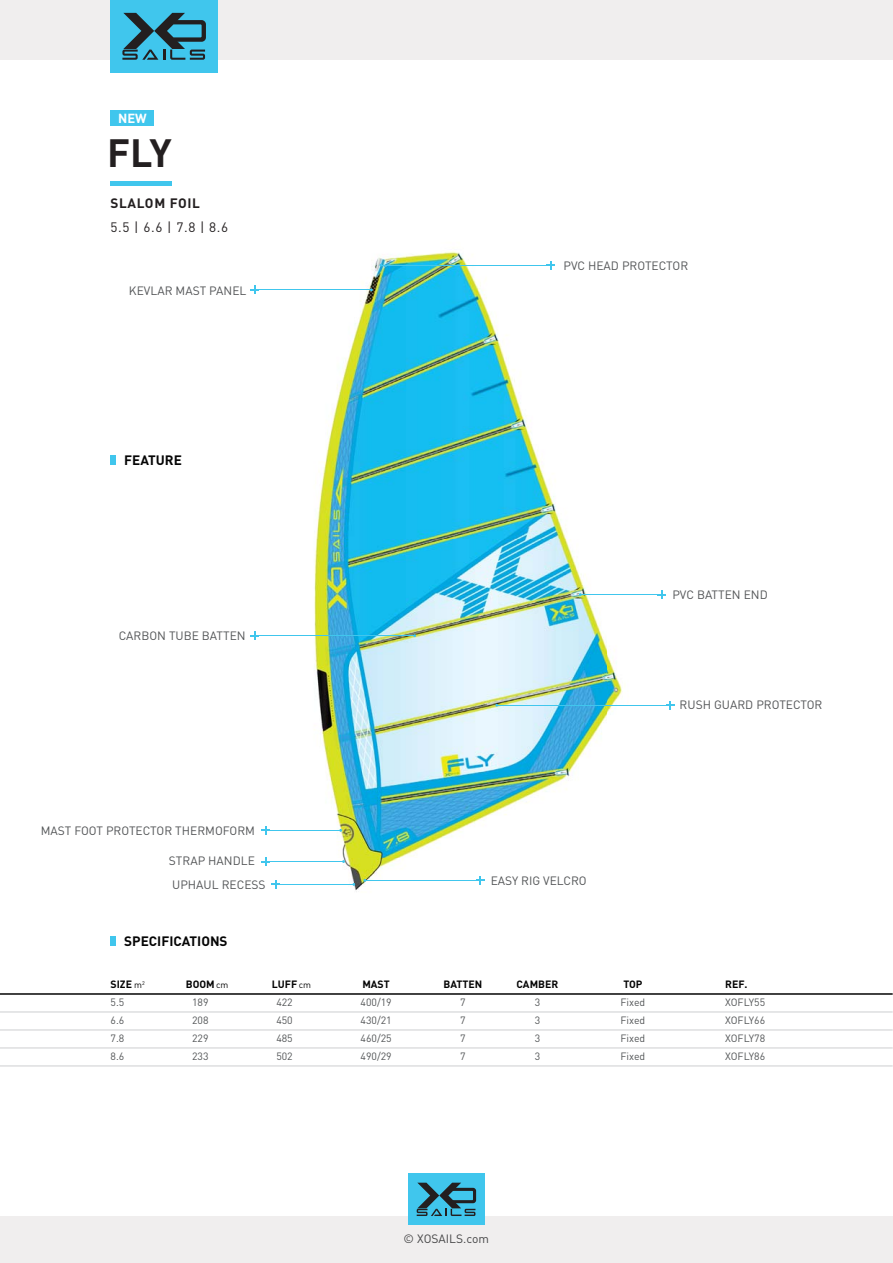
<style>
.page{position:relative;width:893px;height:1263px;background:#fff}
.page>*{position:absolute;margin:0;border:0;box-sizing:border-box;transform-origin:0 0}
.t1{font:700 39px "DIN Pro";color:#231f20}
.t2{font:700 13.5px "DIN Pro";color:#050505}
.t3{font:13.5px "DIN Pro";color:#231f20}
.t4{font:700 13.5px "DIN Pro";letter-spacing:.05em;color:#231f20}
.t5{font:700 13.05px "DIN Pro";color:#fff}
.t6{font:12px "DIN Pro";color:#525456}
.t7{font:12px "DIN Pro";color:#454546}
.t8{font:10.5px/18px "DIN Pro";color:#535557;text-align:justify}
.t9{font:700 10.5px "DIN Pro";color:#040404}
.t10{font:9px "DIN Pro";color:#040404}
.s1{font-weight:700;color:#040404}
.s2{font-size:9px;color:#040404}
</style>
<div class="page">
<img style="left:254px;top:251px;width:368px;height:641px">
<div style="left:111px;top:111px;width:43px;height:15px;background:#40c6ed"></div>
<hr style="left:111px;top:181px;width:61px;height:4px;background:#40c6ed">
<div style="left:111px;top:455px;width:5px;height:10px;background:#40c6ed"></div>
<hr style="left:0;top:993px;width:893px;height:2px;background:#040404">
<hr style="left:0;top:1012px;width:893px;height:1px;background:#cdced0">
<hr style="left:0;top:1030px;width:893px;height:1px;background:#cdced0">
<hr style="left:0;top:1048px;width:893px;height:1px;background:#cdced0">
<hr style="left:0;top:1066px;width:893px;height:1px;background:#cdced0">
<div style="left:111px;top:936px;width:5px;height:9px;background:#40c6ed"></div>
<hr style="left:258px;top:635px;width:157px;height:1px;background:#40c6ed">
<svg style="left:250px;top:631px;width:9px;height:9px"></svg>
<hr style="left:269px;top:830px;width:72px;height:1px;background:#40c6ed">
<svg style="left:261px;top:826px;width:9px;height:9px"></svg>
<hr style="left:269px;top:861px;width:75px;height:1px;background:#40c6ed">
<svg style="left:261px;top:857px;width:9px;height:9px"></svg>
<hr style="left:279px;top:884px;width:75px;height:1px;background:#40c6ed">
<svg style="left:271px;top:880px;width:9px;height:9px"></svg>
<hr style="left:258px;top:290px;width:114px;height:1px;background:#40c6ed">
<svg style="left:250px;top:286px;width:9px;height:8px"></svg>
<hr style="left:380px;top:265px;width:167px;height:1px;background:#40c6ed">
<svg style="left:547px;top:261px;width:8px;height:8px"></svg>
<hr style="left:580px;top:594px;width:78px;height:1px;background:#40c6ed">
<svg style="left:657px;top:590px;width:9px;height:9px"></svg>
<hr style="left:496px;top:705px;width:170px;height:1px;background:#40c6ed">
<svg style="left:666px;top:701px;width:8px;height:9px"></svg>
<hr style="left:364px;top:880px;width:112px;height:1px;background:#40c6ed">
<svg style="left:476px;top:876px;width:8px;height:9px"></svg>
<div style="left:0;top:1216px;width:893px;height:47px;background:#f0eeee"></div>
<div style="left:0;top:0;width:893px;height:60px;background:#f0eeee"></div>
<div style="left:111px;top:0;width:107px;height:73px;background:#40c6ed"></div>
<svg style="left:122px;top:13px;width:84px;height:47px"></svg>
<div style="left:408px;top:1174px;width:77px;height:51px;background:#40c6ed"></div>
<svg style="left:417px;top:1183px;width:59px;height:33px"></svg>
<p class="t5" style="left:118px;top:111px;width:30px">NEW</p>
<h1 class="t1" style="left:107px;top:131px;width:66px">FLY</h1>
<p class="t4" style="left:111px;top:196px;width:91px">SLALOM FOIL</p>
<p class="t3" style="left:111px;top:222px;width:119px">5.5 | 6.6 | 7.8 | 8.6</p>
<p class="t6" style="left:129px;top:286px;width:119px">KEVLAR MAST PANEL</p>
<p class="t6" style="left:563px;top:261px;width:126px">PVC HEAD PROTECTOR</p>
<p class="t2" style="left:124px;top:452px;width:59px">FEATURE</p>
<p class="t6" style="left:119px;top:631px;width:128px">CARBON TUBE BATTEN</p>
<p class="t6" style="left:41px;top:826px;width:216px">MAST FOOT PROTECTOR THERMOFORM</p>
<p class="t6" style="left:169px;top:856px;width:87px">STRAP HANDLE</p>
<p class="t6" style="left:172px;top:880px;width:95px">UPHAUL RECESS</p>
<p class="t2" style="left:124px;top:933px;width:105px">SPECIFICATIONS</p>
<p class="t8" style="left:111px;top:977px;width:36px;text-align:left"><span class="s1">SIZE</span> <span class="s2">m</span><sup>2<br></sup>5.5<br>6.6<br>7.8<br>8.6</p>
<p class="t9" style="left:186px;top:979px;width:30px">BOOM</p>
<p class="t9" style="left:272px;top:979px;width:27px">LUFF</p>
<p class="t8" style="left:276px;top:995px;width:18px">422<br>450<br>485<br>502</p>
<p class="t10" style="left:216px;top:982px;width:14px">cm</p>
<p class="t10" style="left:299px;top:982px;width:14px">cm</p>
<p class="t8" style="left:192px;top:995px;width:18px">189<br>208<br>229<br>233</p>
<p class="t9" style="left:362px;top:979px;width:29px">MAST</p>
<p class="t8" style="left:361px;top:995px;width:33px">400/19<br>430/21<br>460/25<br>490/29</p>
<p class="t6" style="left:672px;top:590px;width:97px">PVC BATTEN END</p>
<p class="t6" style="left:680px;top:701px;width:144px">RUSH GUARD PROTECTOR</p>
<p class="t6" style="left:491px;top:876px;width:98px">EASY RIG VELCRO</p>
<p class="t9" style="left:443px;top:979px;width:40px">BATTEN</p>
<p class="t8" style="left:460px;top:995px;width:7px">7<br>7<br>7<br>7</p>
<p class="t9" style="left:516px;top:979px;width:43px">CAMBER</p>
<p class="t8" style="left:535px;top:995px;width:7px">3<br>3<br>3<br>3</p>
<p class="t9" style="left:623px;top:979px;width:21px">TOP</p>
<p class="t8" style="left:620px;top:995px;width:26px">Fixed Fixed Fixed Fixed</p>
<p class="t9" style="left:725px;top:979px;width:24px">REF.</p>
<p class="t8" style="left:725px;top:995px;width:42px">XOFLY55<br>XOFLY66<br>XOFLY78<br>XOFLY86</p>
<p class="t7" style="left:404px;top:1235px;width:87px">© XOSAILS.com</p>
</div>
